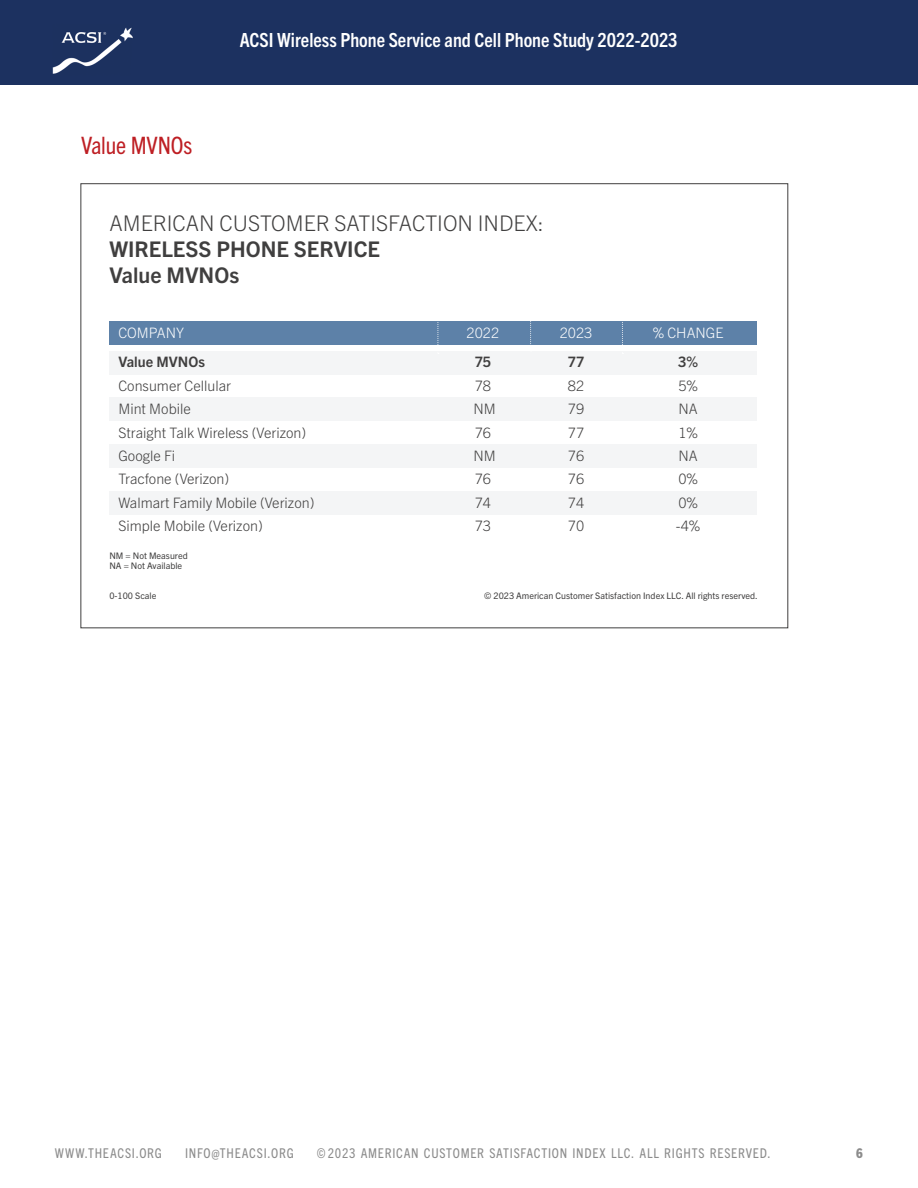
<style>
.page{position:relative;width:918px;height:1188px;background:#fff}
.page>*{position:absolute;margin:0;border:0;box-sizing:border-box;transform-origin:0 0}
.t1{font:condensed 24px "Trade Gothic Next LT Pro";letter-spacing:-.005em;color:#be1f24}
.t2{font:300 21.6px/26px "Trade Gothic Next LT Pro";color:#403f3f}
.t3{font:700 condensed 19.5px "Trade Gothic Next LT Pro";color:#fff}
.t4{font:300 14.4px/23.4px "Trade Gothic Next LT Pro";color:#403f3f}
.t5{font:300 14.4px/29.7px "Trade Gothic Next LT Pro";color:#fff;text-align:center}
.t6{font:700 14.4px/29.7px "Trade Gothic Next LT Pro";color:#403f3f}
.sidebar{font:condensed 13.5px "Trade Gothic Next LT Pro";letter-spacing:.055em;color:#8c8c8c}
.sidebar-2{font:800 condensed 13.5px "Trade Gothic Next LT Pro";color:#8c8c8c}
.t7{font:9px/10.8px "Trade Gothic Next LT Pro";color:#403f3f}
.s1{font-weight:700}
.s2{font-weight:300;color:#fff}
.s3{font-weight:700;color:#403f3f}
</style>
<div class="page">
<div style="left:0;top:0;width:918px;height:84px;background:#1c3160"></div>
<div style="left:109px;top:351px;width:648px;height:23px;background:#f4f5f6"></div>
<div style="left:109px;top:398px;width:648px;height:23px;background:#f4f5f6"></div>
<div style="left:109px;top:444px;width:648px;height:24px;background:#f4f5f6"></div>
<div style="left:109px;top:491px;width:648px;height:24px;background:#f4f5f6"></div>
<div style="left:109px;top:321px;width:648px;height:24px;background:#5d81a8"></div>
<svg style="left:437px;top:322px;width:2px;height:23px"></svg>
<svg style="left:530px;top:321px;width:1px;height:24px"></svg>
<svg style="left:622px;top:322px;width:1px;height:23px"></svg>
<p class="t1" style="left:81px;top:128px;width:113px">Value MVNOs</p>
<p class="t3" style="left:240px;top:26px;width:439px">ACSI Wireless Phone Service and Cell Phone Study 2022-2023</p>
<p class="t2" style="left:109px;top:209px;width:436px">AMERICAN CUSTOMER SATISFACTION INDEX:<br><span class="s1">WIRELESS PHONE SERVICE<br>Value MVNOs</span></p>
<p class="t6" style="left:118px;top:317px;width:88px"><span class="s2">COMPANY<br></span>Value MVNOs</p>
<p class="t4" style="left:118px;top:373px;width:197px">Consumer Cellular<br>Mint Mobile<br>Straight Talk Wireless (Verizon)<br>Google Fi<br>Tracfone (Verizon)<br>Walmart Family Mobile (Verizon)<br>Simple Mobile (Verizon)</p>
<p class="t7" style="left:109px;top:549px;width:80px">NM = Not Measured<br>NA = Not Available</p>
<p class="t5" style="left:467px;top:317px;width:34px">2022<br><span class="s3">75</span></p>
<p class="t4" style="left:473px;top:373px;width:24px">78<br>NM<br>76<br>NM<br>76<br>74<br>73</p>
<p class="t5" style="left:560px;top:317px;width:34px">2023<br><span class="s3">77</span></p>
<p class="t4" style="left:568px;top:373px;width:18px;text-align:justify">82<br>79<br>77<br>76<br>76<br>74<br>70</p>
<p class="t5" style="left:653px;top:317px;width:72px">% CHANGE<br><span class="s3">3%</span></p>
<p class="t4" style="left:676px;top:373px;width:26px">5%<br>NA<br>1%<br>NA<br>0%<br>0% -4%</p>
<p class="t7" style="left:109px;top:590px;width:48px">0-100 Scale</p>
<p class="t7" style="left:484px;top:590px;width:275px">© 2023 American Customer Satisfaction Index LLC. All rights reserved.</p>
<p class="sidebar" style="left:55px;top:1144px;width:109px">WWW.THEACSI.ORG</p>
<p class="sidebar" style="left:185px;top:1144px;width:110px">INFO@THEACSI.ORG</p>
<p class="sidebar" style="left:317px;top:1144px;width:455px">©2023 AMERICAN CUSTOMER SATISFACTION INDEX LLC. ALL RIGHTS RESERVED.</p>
<p class="sidebar-2" style="left:856px;top:1144px;width:8px">6</p>
</div>
